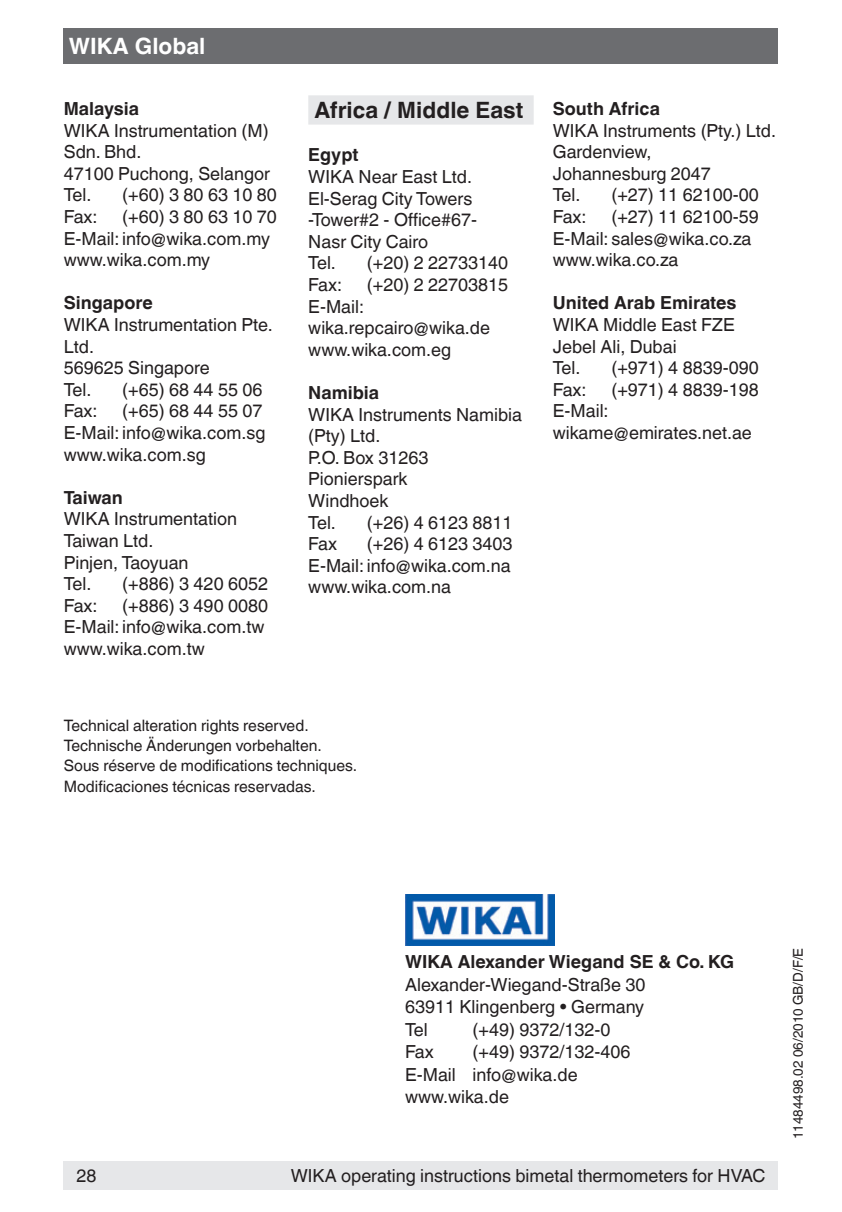
<style>
.page{position:relative;width:842px;height:1212px;background:#fff}
.page>*{position:absolute;margin:0;border:0;box-sizing:border-box;transform-origin:0 0}
.t1{font:700 22.5px "Helvetica World";color:#231f20}
.t2{font:700 22.5px "Helvetica World";color:#fff}
.t3{font:18px/21.6px "Helvetica World";color:#231f20}
.t4{font:700 18px "Helvetica World";color:#231f20}
.t5{font:15.75px/20.2px "Helvetica World";color:#231f20}
.t6{font:13.5px "Helvetica World";color:#231f20}
</style>
<div class="page">
<div style="left:308px;top:95px;width:226px;height:30px;background:#e6e7e9"></div>
<div style="left:64px;top:29px;width:714px;height:35px;background:#6c6d70"></div>
<img style="left:405px;top:894px;width:150px;height:51px">
<div style="left:64px;top:1161px;width:714px;height:28px;background:#e6e7e9"></div>
<p class="t2" style="left:69px;top:33px;width:138px">WIKA Global</p>
<p class="t4" style="left:64px;top:98px;width:77px">Malaysia</p>
<p class="t3" style="left:64px;top:120px;width:208px">WIKA Instrumentation (M)<br>Sdn. Bhd.<br>47100 Puchong, Selangor<br>Tel.</p>
<p class="t3" style="left:122px;top:184px;width:156px">(+60) 3 80 63 10 80</p>
<p class="t3" style="left:64px;top:206px;width:215px;text-indent:58px">(+60) 3 80 63 10 70<br>E-Mail: info@wika.com.my www.wika.com.my</p>
<p class="t4" style="left:64px;top:293px;width:90px">Singapore</p>
<p class="t3" style="left:64px;top:314px;width:210px">WIKA Instrumentation Pte.<br>Ltd.<br>569625 Singapore<br>Tel.</p>
<p class="t3" style="left:64px;top:206px;width:35px">Fax:</p>
<p class="t3" style="left:122px;top:379px;width:142px">(+65) 68 44 55 06</p>
<p class="t3" style="left:64px;top:400px;width:203px;text-indent:58px">(+65) 68 44 55 07<br>E-Mail: info@wika.com.sg www.wika.com.sg</p>
<p class="t4" style="left:64px;top:487px;width:60px">Taiwan</p>
<p class="t3" style="left:64px;top:508px;width:175px">WIKA Instrumentation<br>Taiwan Ltd.<br>Pinjen, Taoyuan<br>Tel.</p>
<p class="t3" style="left:64px;top:400px;width:35px">Fax:</p>
<p class="t3" style="left:122px;top:573px;width:147px">(+886) 3 420 6052</p>
<p class="t3" style="left:64px;top:595px;width:206px;text-indent:58px">(+886) 3 490 0080<br>E-Mail: info@wika.com.tw www.wika.com.tw</p>
<p class="t3" style="left:64px;top:595px;width:35px">Fax:</p>
<p class="t1" style="left:314px;top:97px;width:211px">Africa / Middle East</p>
<p class="t4" style="left:308px;top:145px;width:52px">Egypt</p>
<p class="t3" style="left:308px;top:166px;width:170px">WIKA Near East Ltd.<br>El-Serag City Towers -Tower#2 - Office#67-<br>Nasr City Cairo<br>Tel.</p>
<p class="t3" style="left:367px;top:252px;width:143px">(+20) 2 22733140</p>
<p class="t3" style="left:308px;top:274px;width:35px">Fax:</p>
<p class="t3" style="left:367px;top:274px;width:143px">(+20) 2 22703815</p>
<p class="t3" style="left:308px;top:296px;width:183px">E-Mail: wika.repcairo@wika.de www.wika.com.eg</p>
<p class="t4" style="left:308px;top:382px;width:72px">Namibia</p>
<p class="t3" style="left:308px;top:404px;width:215px">WIKA Instruments Namibia (Pty) Ltd.<br>P.O. Box 31263<br>Pionierspark<br>Windhoek<br>Tel.</p>
<p class="t3" style="left:367px;top:512px;width:147px">(+26) 4 6123 8811</p>
<p class="t3" style="left:308px;top:533px;width:206px;text-align:justify;text-indent:58px">(+26) 4 6123 3403<br>E-Mail: info@wika.com.na www.wika.com.na</p>
<p class="t3" style="left:308px;top:533px;width:30px">Fax</p>
<p class="t5" style="left:64px;top:715px;width:295px">Technical alteration rights reserved.<br>Technische Änderungen vorbehalten.<br>Sous réserve de modifications techniques.<br>Modificaciones técnicas reservadas.</p>
<p class="t4" style="left:553px;top:98px;width:109px">South Africa</p>
<p class="t3" style="left:553px;top:120px;width:225px">WIKA Instruments (Pty.) Ltd.<br>Gardenview,<br>Johannesburg 2047<br>Tel.</p>
<p class="t3" style="left:611px;top:184px;width:149px">(+27) 11 62100-00</p>
<p class="t3" style="left:553px;top:206px;width:207px;text-indent:58px">(+27) 11 62100-59<br>E-Mail: sales@wika.co.za www.wika.co.za</p>
<p class="t4" style="left:553px;top:293px;width:185px">United Arab Emirates</p>
<p class="t3" style="left:553px;top:314px;width:183px">WIKA Middle East FZE<br>Jebel Ali, Dubai<br>Tel.</p>
<p class="t3" style="left:553px;top:206px;width:35px">Fax:</p>
<p class="t3" style="left:611px;top:357px;width:149px">(+971) 4 8839-090</p>
<p class="t3" style="left:553px;top:379px;width:35px">Fax:</p>
<p class="t3" style="left:611px;top:379px;width:149px">(+971) 4 8839-198</p>
<p class="t3" style="left:553px;top:400px;width:201px">E-Mail: wikame@emirates.net.ae</p>
<p class="t4" style="left:405px;top:951px;width:331px">WIKA Alexander Wiegand SE &amp; Co. KG</p>
<p class="t3" style="left:405px;top:973px;width:242px;line-height:22.5px;text-align:justify">Alexander-Wiegand-Straße 30<br>63911 Klingenberg • Germany Tel</p>
<p class="t3" style="left:472px;top:1018px;width:140px">(+49) 9372/132-0</p>
<p class="t3" style="left:405px;top:1041px;width:227px;line-height:22.5px;text-indent:68px">(+49) 9372/132-406<br>E-Mail info@wika.de www.wika.de</p>
<p class="t3" style="left:405px;top:1041px;width:30px">Fax</p>
<p class="t3" style="left:77px;top:1165px;width:22px">28</p>
<p class="t3" style="left:291px;top:1165px;width:476px">WIKA operating instructions bimetal thermometers for HVAC</p>
<p class="t6" style="left:790px;top:1139px;width:193px;rotate:-90deg">11484498.02 06/2010 GB/D/F/E</p>
</div>
